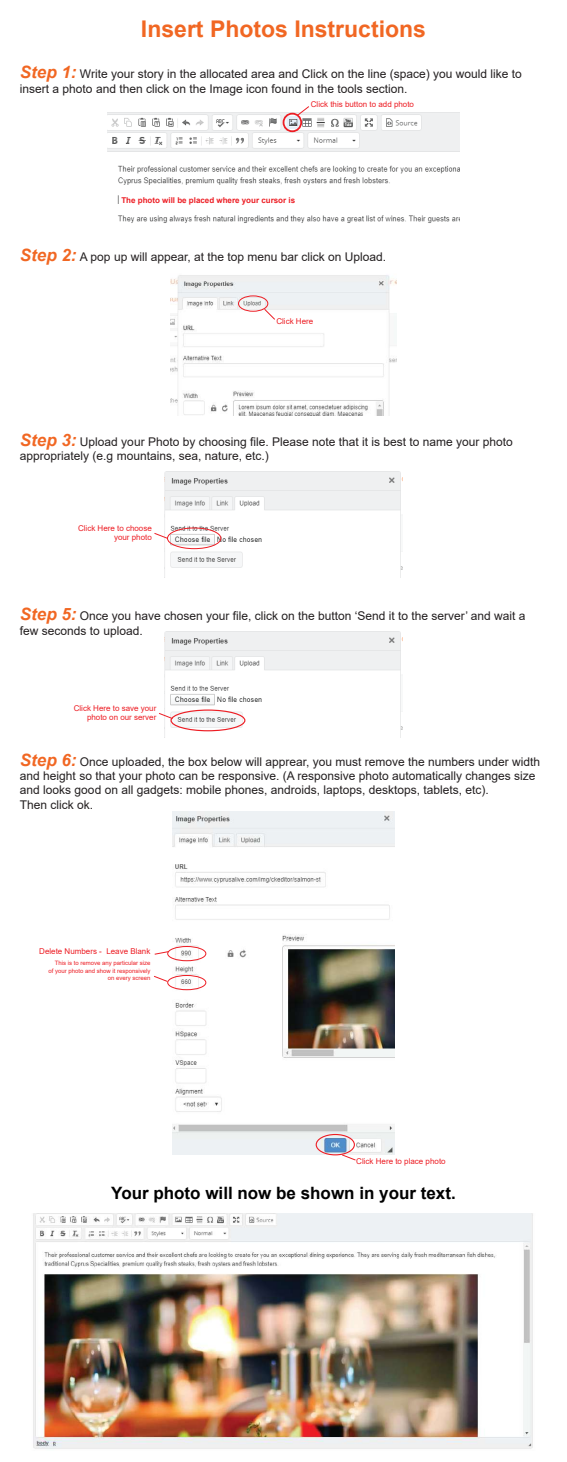
<style>
.page{position:relative;width:567px;height:1462px;background:#fff}
.page>*{position:absolute;margin:0;border:0;box-sizing:border-box;transform-origin:0 0}
.t1{font:700 23px "Arial";color:#f16723}
.t2{font:700 17px "Arial";color:#000}
.t3{font:12px/14.4px "Arial";color:#231f20}
.t4{font:8px/9.6px "Arial";color:#ed1d24;text-align:right}
.t5{font:700 8px "Arial";color:#ed1d24}
.t6{font:6px/7.2px "Arial";color:#ed1d24;text-align:right}
.s1{font-weight:700;font-style:italic;font-size:17px;color:#f16723}
</style>
<div class="page">
<img style="left:107px;top:112px;width:353px;height:111px">
<div style="left:283px;top:113px;width:19px;height:19px;border:2px solid #ed1d24;border-radius:50%"></div>
<img style="left:171px;top:275px;width:225px;height:141px">
<div style="left:238px;top:295px;width:30px;height:17px;border:1px solid #ed1d24;border-radius:50%"></div>
<img style="left:164px;top:471px;width:239px;height:106px">
<div style="left:167px;top:527px;width:54px;height:22px;border:1px solid #ed1d24;border-radius:50%"></div>
<img style="left:164px;top:631px;width:239px;height:106px">
<div style="left:170px;top:709px;width:75px;height:22px;border:1px solid #ed1d24;border-radius:50%"></div>
<img style="left:172px;top:811px;width:223px;height:343px">
<div style="left:167px;top:946px;width:39px;height:15px;border:1px solid #ed1d24;border-radius:50%"></div>
<div style="left:167px;top:975px;width:39px;height:15px;border:1px solid #ed1d24;border-radius:50%"></div>
<img style="left:33px;top:1213px;width:500px;height:236px">
<svg style="left:296px;top:106px;width:14px;height:11px"></svg>
<svg style="left:263px;top:308px;width:13px;height:13px"></svg>
<svg style="left:154px;top:532px;width:15px;height:8px"></svg>
<svg style="left:159px;top:712px;width:15px;height:8px"></svg>
<svg style="left:154px;top:950px;width:16px;height:5px"></svg>
<svg style="left:154px;top:975px;width:15px;height:7px"></svg>
<div style="left:316px;top:1134px;width:39px;height:21px;border:1px solid #ed1d24;border-radius:50%"></div>
<svg style="left:341px;top:1153px;width:16px;height:8px"></svg>
<h1 class="t1" style="left:141px;top:13px;width:286px">Insert Photos Instructions</h1>
<p class="t3" style="left:20px;top:67px;width:503px"><span class="s1">Step 1:</span> Write your story in the allocated area and Click on the line (space) you would like to insert a photo and then click on the Image icon found in the tools section.</p>
<p class="t4" style="left:311px;top:100px;width:105px">Click this button to add photo</p>
<p class="t5" style="left:121px;top:195px;width:175px">The photo will be placed where your cursor is</p>
<p class="t3" style="left:20px;top:250px;width:368px"><span class="s1">Step 2:</span> A pop up will appear, at the top menu bar click on Upload.</p>
<p class="t4" style="left:276px;top:317px;width:38px">Click Here</p>
<p class="t3" style="left:20px;top:434px;width:494px"><span class="s1">Step 3:</span> Upload your Photo by choosing file. Please note that it is best to name your photo appropriately (e.g mountains, sea, nature, etc.)</p>
<p class="t4" style="left:78px;top:523px;width:75px">Click Here to choose your photo</p>
<p class="t3" style="left:20px;top:609px;width:507px"><span class="s1">Step 5:</span> Once you have chosen your file, click on the button ‘Send it to the server’ and wait a few seconds to upload.</p>
<p class="t4" style="left:74px;top:703px;width:84px">Click Here to save your photo on our server</p>
<p class="t3" style="left:20px;top:754px;width:522px"><span class="s1">Step 6:</span> Once uploaded, the box below will apprear, you must remove the numbers under width and height so that your photo can be responsive. (A responsive photo automatically changes size and looks good on all gadgets: mobile phones, androids, laptops, desktops, tablets, etc).<br>Then click ok.</p>
<p class="t4" style="left:39px;top:946px;width:113px">Delete Numbers - Leave Blank</p>
<p class="t6" style="left:48px;top:959px;width:104px">This is to remove any particular size of your photo and show it responsively on every screen</p>
<p class="t4" style="left:356px;top:1156px;width:91px">Click Here to place photo</p>
<h2 class="t2" style="left:111px;top:1181px;width:346px">Your photo will now be shown in your text.</h2>
</div>
